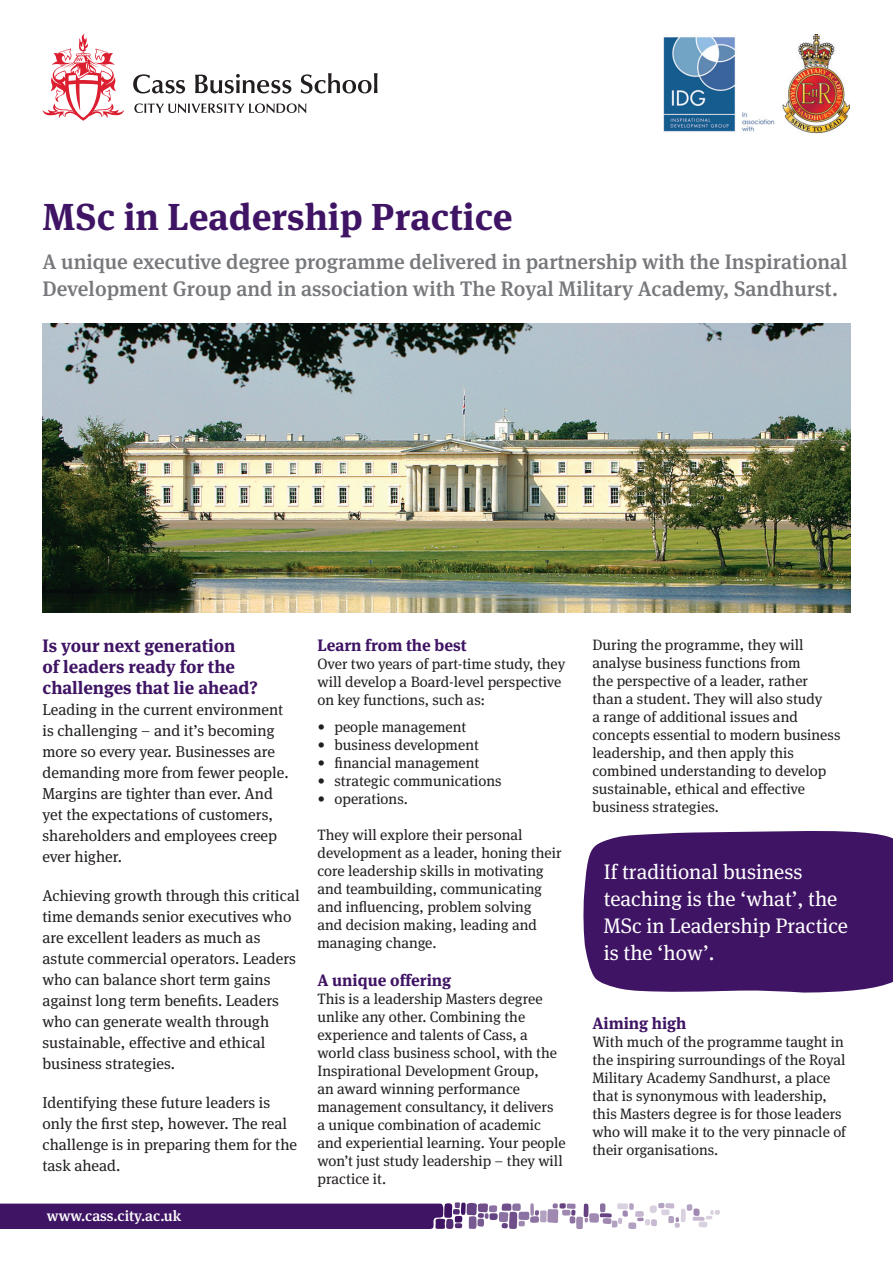
<style>
.page{position:relative;width:893px;height:1263px;background:#fff}
.page>*{position:absolute;margin:0;border:0;box-sizing:border-box;transform-origin:0 0}
.t1{font:700 37.5px "Meta Serif Lf";color:#3f1464}
.t2{font:500 21px/27px "Meta Serif Lf";color:#76787b}
.t3{font:21px/27px "Meta Serif Lf";color:#fff}
.Head_2{font:700 18px/21px "Meta Serif Lf";color:#3f1464}
.Head_2-2{font:700 16.5px "Meta Serif Lf";color:#3f1464}
.Body{font:15.75px/21px "Meta Serif Lf";color:#231f20}
.Body-2{font:15px/18px "Meta Serif Lf";color:#231f20}
.Body1{font:15px/18px "Meta Serif Lf";color:#231f20}
.Body_bullet{font:15px "Meta Serif Lf";color:#231f20}
.t4{font:500 15px "Meta Serif Lf";color:#fff}
</style>
<div class="page">
<img style="left:664px;top:34px;width:186px;height:100px">
<svg style="left:134px;top:103px;width:172px;height:10px"></svg>
<svg style="left:133px;top:74px;width:52px;height:19px"></svg>
<svg style="left:195px;top:74px;width:96px;height:19px"></svg>
<svg style="left:301px;top:73px;width:76px;height:20px"></svg>
<svg style="left:43px;top:34px;width:81px;height:87px"></svg>
<svg style="left:0;top:1202px;width:720px;height:27px"></svg>
<img style="left:43px;top:323px;width:807px;height:289px">
<div style="left:583px;top:831px;width:310px;height:161px;background:#3f1464"></div>
<p class="t1" style="left:43px;top:185px;width:472px">MSc in Leadership Practice</p>
<p class="t2" style="left:43px;top:246px;width:807px">A unique executive degree programme delivered in partnership with the Inspirational<br>Development Group and in association with The Royal Military Academy, Sandhurst.</p>
<p class="Head_2" style="left:43px;top:634px;width:217px">Is your next generation<br>of leaders ready for the challenges that lie ahead?</p>
<p class="Body" style="left:43px;top:698px;width:248px">Leading in the current environment is challenging – and it’s becoming more so every year. Businesses are demanding more from fewer people.<br>Margins are tighter than ever. And yet the expectations of customers, shareholders and employees creep ever higher.</p>
<p class="Body" style="left:43px;top:884px;width:259px">Achieving growth through this critical time demands senior executives who are excellent leaders as much as astute commercial operators. Leaders who can balance short term gains against long term benefits. Leaders who can generate wealth through sustainable, effective and ethical business strategies.</p>
<p class="Body" style="left:43px;top:1091px;width:256px">Identifying these future leaders is only the first step, however. The real challenge is in preparing them for the task ahead.</p>
<p class="t4" style="left:47px;top:1203px;width:136px">www.cass.city.ac.uk</p>
<p class="Head_2-2" style="left:317px;top:631px;width:151px">Learn from the best</p>
<p class="Body-2" style="left:317px;top:653px;width:249px">Over two years of part-time study, they will develop a Board-level perspective on key functions, such as:</p>
<p class="Body_bullet" style="left:317px;top:714px;width:150px">• people management</p>
<p class="Body_bullet" style="left:317px;top:732px;width:163px">• business development</p>
<p class="Body_bullet" style="left:317px;top:750px;width:163px">• financial management</p>
<p class="Body_bullet" style="left:317px;top:768px;width:186px">• strategic communications</p>
<p class="Body_bullet" style="left:317px;top:786px;width:92px">• operations.</p>
<p class="Body1" style="left:317px;top:824px;width:246px">They will explore their personal development as a leader, honing their core leadership skills in motivating and teambuilding, communicating and influencing, problem solving<br>and decision making, leading and managing change.</p>
<p class="Head_2-2" style="left:317px;top:966px;width:135px">A unique offering</p>
<p class="Body-2" style="left:317px;top:988px;width:250px">This is a leadership Masters degree unlike any other. Combining the experience and talents of Cass, a world class business school, with the Inspirational Development Group,<br>an award winning performance management consultancy, it delivers<br>a unique combination of academic and experiential learning. Your people won’t just study leadership – they will practice it.</p>
<p class="Body-2" style="left:592px;top:634px;width:249px">During the programme, they will analyse business functions from<br>the perspective of a leader, rather than a student. They will also study<br>a range of additional issues and concepts essential to modern business leadership, and then apply this combined understanding to develop sustainable, ethical and effective business strategies.</p>
<p class="t3" style="left:604px;top:856px;width:246px">If traditional business teaching is the ‘what’, the<br>MSc in Leadership Practice is the ‘how’.</p>
<p class="Head_2-2" style="left:592px;top:1010px;width:95px">Aiming high</p>
<p class="Body-2" style="left:592px;top:1032px;width:255px">With much of the programme taught in the inspiring surroundings of the Royal Military Academy Sandhurst, a place that is synonymous with leadership, this Masters degree is for those leaders who will make it to the very pinnacle of their organisations.</p>
</div>
